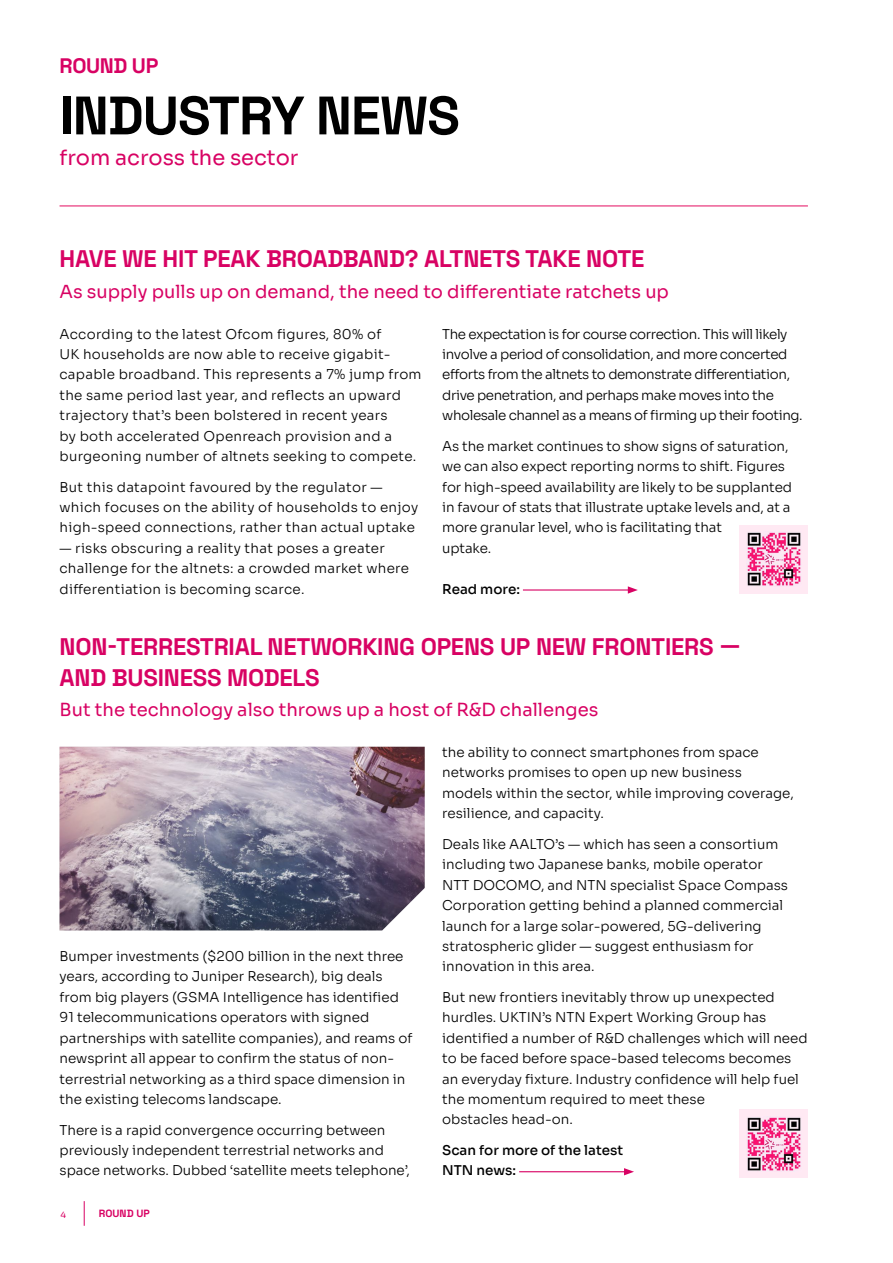
<style>
.page{position:relative;width:893px;height:1263px;background:#fff}
.page>*{position:absolute;margin:0;border:0;box-sizing:border-box;transform-origin:0 0}
.t1{font:700 54px "Space Grotesk";letter-spacing:-.02em;color:#000}
.t2{font:700 24px/30.6px "Space Grotesk";letter-spacing:-.01em;color:#d80263}
.t3{font:21px "Sora";color:#d80263}
.t4{font:700 21px "Space Grotesk";letter-spacing:-.02em;color:#d80263}
.t5{font:18px "Sora";color:#d80263}
.t6{font:300 13.5px/20.4px "Sora";color:#000}
.t7{font:300 13.5px/20.4px "Sora";letter-spacing:.02em;color:#000}
.t8{font:300 13.5px/20.4px "Sora";letter-spacing:-.03em;color:#000}
.t9{font:500 13.5px/20.4px "Sora";color:#000}
.t10{font:700 10.5px "Space Grotesk";color:#d80263}
.t11{font:8.7px "Sora";color:#d80263}
</style>
<div class="page">
<svg style="left:84px;top:1201px;width:1px;height:25px"></svg>
<hr style="left:519px;top:1171px;width:107px;height:1px;background:#d80263">
<svg style="left:624px;top:1168px;width:10px;height:7px"></svg>
<hr style="left:523px;top:589px;width:107px;height:1px;background:#d80263">
<svg style="left:628px;top:586px;width:10px;height:8px"></svg>
<img style="left:60px;top:747px;width:365px;height:183px">
<hr style="left:60px;top:205px;width:748px;height:1px;background:#e72772">
<div style="left:740px;top:525px;width:68px;height:68px;background:#ffe9f3"></div>
<img style="left:746px;top:531px;width:55px;height:56px">
<div style="left:740px;top:1110px;width:68px;height:68px;background:#ffe9f3"></div>
<img style="left:746px;top:1116px;width:55px;height:55px">
<h3 class="t4" style="left:60px;top:50px;width:100px">ROUND UP</h3>
<h1 class="t1" style="left:60px;top:76px;width:402px">INDUSTRY NEWS</h1>
<h3 class="t3" style="left:60px;top:140px;width:241px">from across the sector</h3>
<h2 class="t2" style="left:60px;top:242px;width:587px">HAVE WE HIT PEAK BROADBAND? ALTNETS TAKE NOTE</h2>
<h3 class="t5" style="left:60px;top:276px;width:611px">As supply pulls up on demand, the need to differentiate ratchets up</h3>
<p class="t7" style="left:60px;top:322px;width:364px">According to the latest Ofcom figures, 80% of<br>UK households are now able to receive gigabit&shy;capable broadband. This represents a 7% jump from the same period last year, and reflects an upward trajectory that’s been bolstered in recent years<br>by both accelerated Openreach provision and a burgeoning number of altnets seeking to compete.</p>
<p class="t7" style="left:60px;top:475px;width:360px">But this datapoint favoured by the regulator — which focuses on the ability of households to enjoy high-speed connections, rather than actual uptake</p>
<p class="t7" style="left:60px;top:537px;width:351px">— risks obscuring a reality that poses a greater challenge for the altnets: a crowded market where differentiation is becoming scarce.</p>
<p class="t8" style="left:442px;top:322px;width:362px">The expectation is for course correction. This will likely involve a period of consolidation, and more concerted efforts from the altnets to demonstrate differentiation, drive penetration, and perhaps make moves into the wholesale channel as a means of firming up their footing.</p>
<p class="t6" style="left:442px;top:435px;width:351px">As the market continues to show signs of saturation, we can also expect reporting norms to shift. Figures for high-speed availability are likely to be supplanted in favour of stats that illustrate uptake levels and, at a more granular level, who is facilitating that<br>uptake.</p>
<p class="t9" style="left:442px;top:577px;width:79px">Read more:</p>
<h2 class="t2" style="left:60px;top:630px;width:683px">NON-TERRESTRIAL NETWORKING OPENS UP NEW FRONTIERS —<br>AND BUSINESS MODELS</h2>
<h3 class="t5" style="left:60px;top:695px;width:540px">But the technology also throws up a host of R&amp;D challenges</h3>
<p class="t6" style="left:60px;top:945px;width:355px">Bumper investments ($200 billion in the next three years, according to Juniper Research), big deals from big players (GSMA Intelligence has identified 91 telecommunications operators with signed partnerships with satellite companies), and reams of newsprint all appear to confirm the status of non&shy;terrestrial networking as a third space dimension in the existing telecoms landscape.</p>
<p class="t6" style="left:60px;top:1118px;width:352px">There is a rapid convergence occurring between previously independent terrestrial networks and space networks. Dubbed ‘satellite meets telephone’,</p>
<p class="t11" style="left:61px;top:1207px;width:7px">4</p>
<p class="t10" style="left:99px;top:1206px;width:52px">ROUND UP</p>
<p class="t6" style="left:442px;top:741px;width:353px">the ability to connect smartphones from space networks promises to open up new business models within the sector, while improving coverage, resilience, and capacity.</p>
<p class="t6" style="left:442px;top:832px;width:347px">Deals like AALTO’s — which has seen a consortium including two Japanese banks, mobile operator NTT DOCOMO, and NTN specialist Space Compass Corporation getting behind a planned commercial launch for a large solar-powered, 5G-delivering stratospheric glider — suggest enthusiasm for innovation in this area.</p>
<p class="t6" style="left:442px;top:986px;width:367px">But new frontiers inevitably throw up unexpected hurdles. UKTIN’s NTN Expert Working Group has identified a number of R&amp;D challenges which will need to be faced before space-based telecoms becomes an everyday fixture. Industry confidence will help fuel the momentum required to meet these<br>obstacles head-on.</p>
<p class="t9" style="left:442px;top:1139px;width:183px">Scan for more of the latest<br>NTN news:</p>
</div>
